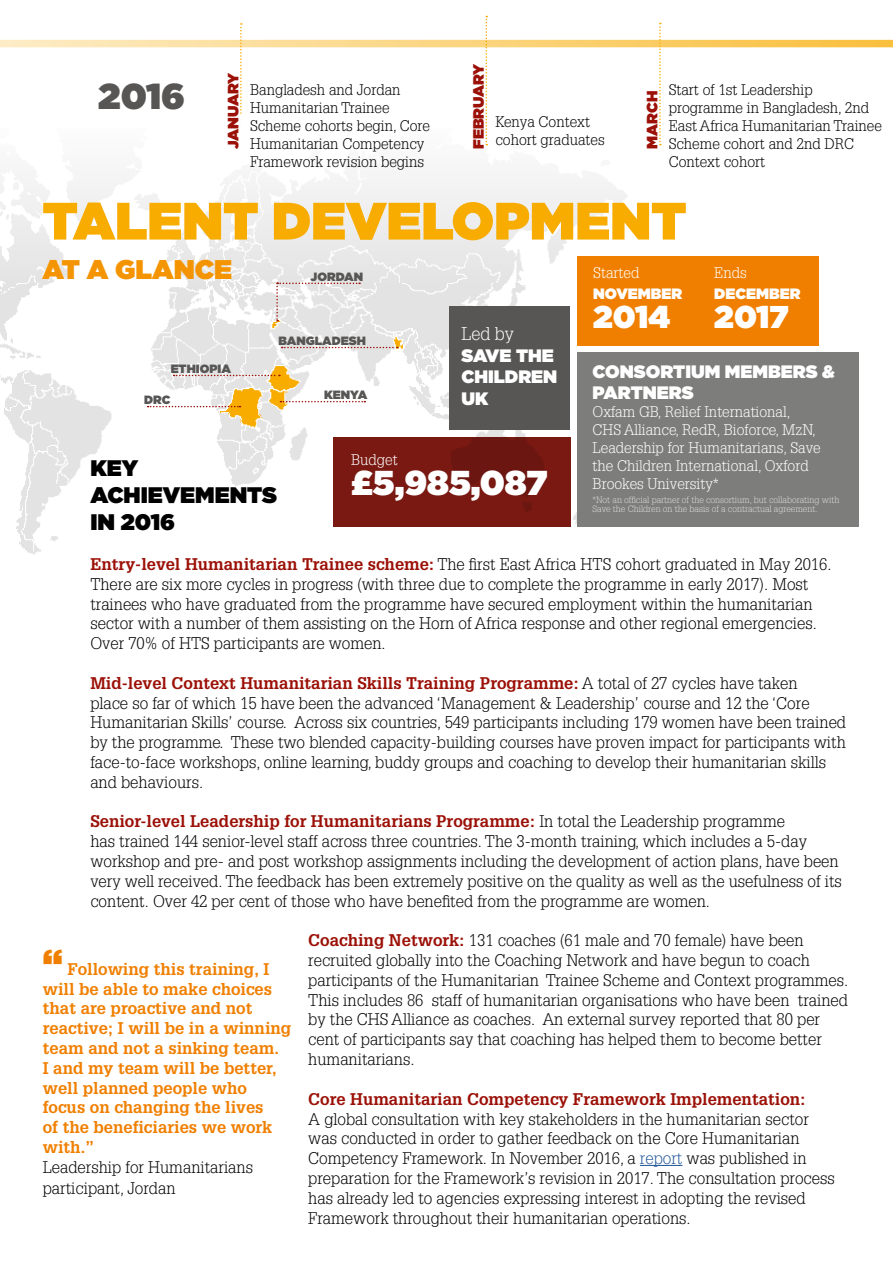
<style>
.page{position:relative;width:893px;height:1263px;background:#fff}
.page>*{position:absolute;margin:0;border:0;box-sizing:border-box;transform-origin:0 0}
.t1{font:900 52.5px "Gotham";color:#f8ac00}
.t2{font:900 36px "Gotham";color:#575655}
.t3{font:900 34.5px "Gotham";color:#fff}
.t4{font:900 31.5px "Gotham";color:#fff}
.t5{font:900 27px "Gotham";color:#f49400}
.t6{font:900 22.5px/27px "Gotham";color:#000}
.t7{font:900 18px/21.6px "Gotham";color:#fff}
.t8{font:300 18px "Glypha LT Std";color:#fff}
.t9{font:300 16.5px/19.8px "Glypha LT Std";color:#000}
.t10{font:700 16.5px/19.8px "Glypha";color:#f07f00}
.t11{font:700 16.5px "Glypha";color:#9b1007}
.t12{font:300 15px/18px "Glypha LT Std";color:#000}
.t13{font:300 15px/18px "Glypha LT Std";color:#fff}
.t14{font:900 15px "Gotham";letter-spacing:-.01em;color:#9b1007}
.t15{font:900 15px "Gotham";color:#fff}
.t16{font:900 12px "Gotham";color:#575655}
.t17{font:300 9px/9px "Glypha LT Std";color:#dadad9}
.s1{font-family:"Glypha";font-weight:700;color:#9b1007}
.s2{font-family:"Glypha LT Std";font-weight:300;color:#000}
.s3{color:#275b9b}
.s4{font-family:"Gotham";font-weight:900;font-size:36px}
</style>
<div class="page">
<svg style="left:0;top:40px;width:893px;height:7px;background:#fbd581"></svg>
<svg style="left:240px;top:23px;width:2px;height:91px"></svg>
<img style="left:0;top:287px;width:627px;height:268px">
<div style="left:0;top:115px;width:823px;height:172px;background:linear-gradient(to bottom,#fff,#f0f0f0)"></div>
<svg style="left:486px;top:16px;width:1px;height:129px"></svg>
<svg style="left:659px;top:23px;width:2px;height:122px"></svg>
<svg style="left:174px;top:375px;width:106px;height:1px"></svg>
<svg style="left:282px;top:347px;width:116px;height:1px"></svg>
<svg style="left:148px;top:406px;width:92px;height:1px"></svg>
<svg style="left:280px;top:401px;width:85px;height:1px"></svg>
<div style="left:449px;top:306px;width:121px;height:124px;background:#575655"></div>
<hr style="left:640px;top:1165px;width:42px;height:1px;background:#275b9b">
<div style="left:577px;top:352px;width:281px;height:174px;background:#7d7d7c"></div>
<div style="left:333px;top:437px;width:237px;height:89px;background:linear-gradient(to right,#7a1912,#731811)"></div>
<div style="left:577px;top:256px;width:242px;height:89px;background:#f07f00"></div>
<svg style="left:276px;top:283px;width:84px;height:38px"></svg>
<p class="t14" style="left:222px;top:149px;width:78px;rotate:-90deg">JANUARY</p>
<h2 class="t2" style="left:98px;top:70px;width:88px">2016</h2>
<p class="t12" style="left:250px;top:81px;width:182px">Bangladesh and Jordan<br>Humanitarian Trainee<br>Scheme cohorts begin, Core<br>Humanitarian Competency<br>Framework revision begins</p>
<p class="t14" style="left:468px;top:149px;width:87px;rotate:-90deg">FEBRUARY</p>
<p class="t12" style="left:495px;top:113px;width:96px">Kenya Context</p>
<p class="t12" style="left:495px;top:131px;width:111px">cohort graduates</p>
<p class="t14" style="left:641px;top:149px;width:60px;rotate:-90deg">MARCH</p>
<p class="t12" style="left:669px;top:81px;width:215px">Start of 1st Leadership programme in Bangladesh, 2nd<br>East Africa Humanitarian Trainee<br>Scheme cohort and 2nd DRC<br>Context cohort</p>
<h1 class="t1" style="left:43px;top:183px;width:645px">TALENT DEVELOPMENT</h1>
<h3 class="t5" style="left:43px;top:250px;width:191px">AT A GLANCE</h3>
<p class="t13" style="left:593px;top:264px;width:48px">Started</p>
<p class="t15" style="left:593px;top:283px;width:91px">NOVEMBER</p>
<h3 class="t4" style="left:593px;top:294px;width:78px">2014</h3>
<p class="t13" style="left:714px;top:264px;width:34px">Ends</p>
<p class="t15" style="left:714px;top:283px;width:88px">DECEMBER</p>
<h3 class="t4" style="left:714px;top:294px;width:76px">2017</h3>
<p class="t16" style="left:311px;top:268px;width:54px">JORDAN</p>
<p class="t8" style="left:461px;top:323px;width:54px">Led by</p>
<p class="t7" style="left:461px;top:344px;width:97px">SAVE THE<br>CHILDREN<br>UK</p>
<p class="t16" style="left:278px;top:332px;width:89px">BANGLADESH</p>
<p class="t16" style="left:171px;top:360px;width:62px">ETHIOPIA</p>
<p class="t7" style="left:592px;top:360px;width:244px">CONSORTIUM MEMBERS &amp;<br>PARTNERS</p>
<p class="t13" style="left:592px;top:403px;width:230px">Oxfam GB, Relief International,<br>CHS Alliance, RedR, Bioforce, MzN,<br>Leadership for Humanitarians, Save the Children International, Oxford<br>Brookes University*</p>
<p class="t17" style="left:592px;top:495px;width:248px">*Not an official partner of the consortium, but collaborating with<br>Save the Children on the basis of a contractual agreement.</p>
<p class="t16" style="left:324px;top:386px;width:45px">KENYA</p>
<p class="t16" style="left:144px;top:391px;width:28px">DRC</p>
<p class="t13" style="left:351px;top:451px;width:48px">Budget</p>
<h3 class="t3" style="left:351px;top:458px;width:198px">£5,985,087</h3>
<h3 class="t6" style="left:90px;top:455px;width:188px">KEY<br>ACHIEVEMENTS<br>IN 2016</h3>
<p class="t9" style="left:90px;top:555px;width:743px"><span class="s1">Entry-level Humanitarian Trainee scheme:</span> The first East Africa HTS cohort graduated in May 2016.<br>There are six more cycles in progress (with three due to complete the programme in early 2017). Most trainees who have graduated from the programme have secured employment within the humanitarian sector with a number of them assisting on the Horn of Africa response and other regional emergencies.<br>Over 70% of HTS participants are women.</p>
<p class="t11" style="left:90px;top:672px;width:709px">Mid-level Context Humanitarian Skills Training Programme: <span class="s2">A total of 27 cycles have taken</span></p>
<p class="t9" style="left:90px;top:693px;width:757px">place so far of which 15 have been the advanced ‘Management &amp; Leadership’ course and 12 the ‘Core Humanitarian Skills’ course. Across six countries, 549 participants including 179 women have been trained by the programme. These two blended capacity-building courses have proven impact for participants with face-to-face workshops, online learning, buddy groups and coaching to develop their humanitarian skills and behaviours.</p>
<p class="t11" style="left:90px;top:811px;width:696px">Senior-level Leadership for Humanitarians Programme: <span class="s2">In total the Leadership programme</span></p>
<p class="t9" style="left:90px;top:832px;width:753px">has trained 144 senior-level staff across three countries. The 3-month training, which includes a 5-day workshop and pre- and post workshop assignments including the development of action plans, have been very well received. The feedback has been extremely positive on the quality as well as the usefulness of its content. Over 42 per cent of those who have benefited from the programme are women.</p>
<p class="t9" style="left:308px;top:931px;width:541px"><span class="s1">Coaching Network:</span> 131 coaches (61 male and 70 female) have been recruited globally into the Coaching Network and have begun to coach participants of the Humanitarian Trainee Scheme and Context programmes.<br>This includes 86 staff of humanitarian organisations who have been trained by the CHS Alliance as coaches. An external survey reported that 80 per cent of participants say that coaching has helped them to become better humanitarians.</p>
<p class="t11" style="left:308px;top:1088px;width:499px">Core Humanitarian Competency Framework Implementation:</p>
<p class="t9" style="left:308px;top:1109px;width:528px">A global consultation with key stakeholders in the humanitarian sector was conducted in order to gather feedback on the Core Humanitarian Competency Framework. In November 2016, a <span class="s3">report</span> was published in preparation for the Framework’s revision in 2017. The consultation process has already led to agencies expressing interest in adopting the revised Framework throughout their humanitarian operations.</p>
<p class="t10" style="left:43px;top:958px;width:250px"><span class="s4">“</span> Following this training, I will be able to make choices that are proactive and not reactive; I will be in a winning team and not a sinking team.<br>I and my team will be better, well planned people who focus on changing the lives<br>of the beneficiaries we work with.”</p>
<p class="t9" style="left:43px;top:1156px;width:212px;line-height:21.6px">Leadership for Humanitarians participant, Jordan</p>
</div>
